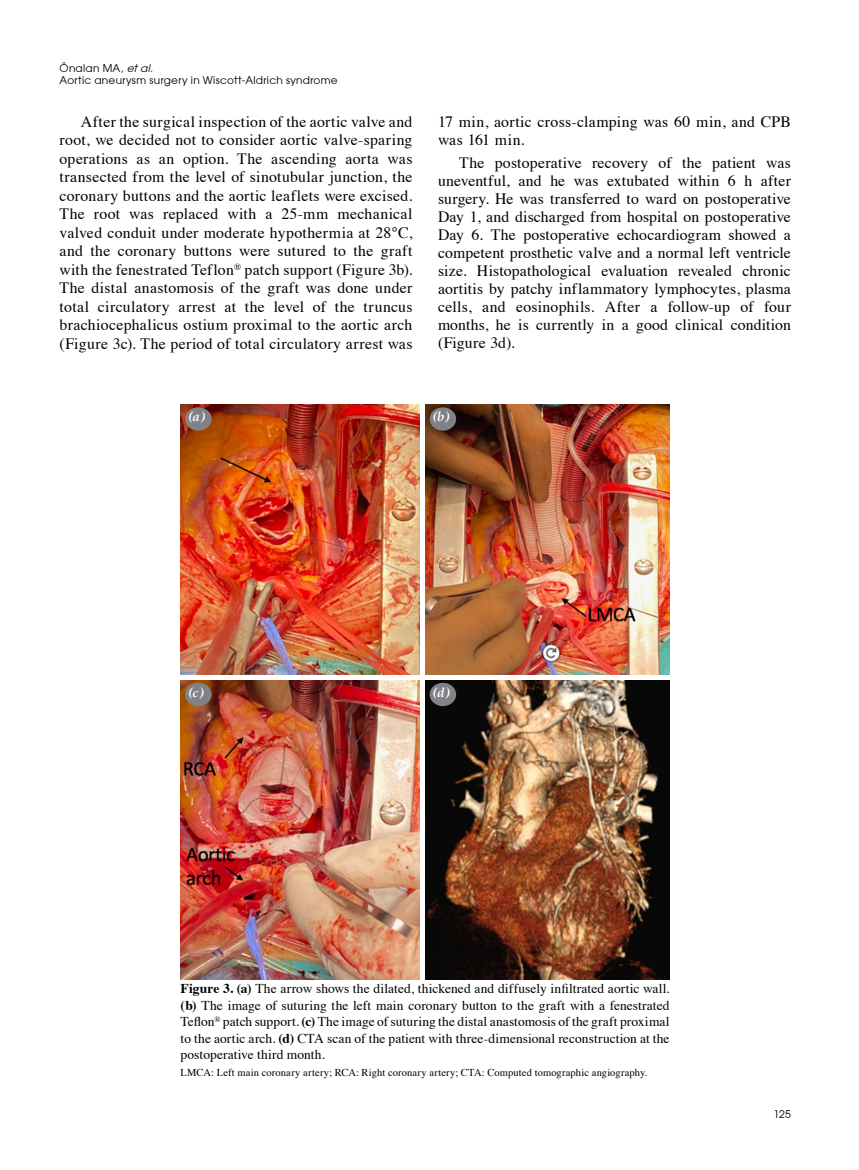
<style>
.page{position:relative;width:859px;height:1170px;background:#fff}
.page>*{position:absolute;margin:0;border:0;box-sizing:border-box;transform-origin:0 0}
.t1{font:15.75px/18.5px "Times";letter-spacing:.015em;color:#000;text-align:justify}
.t2{font:13.5px/16.5px "Times";letter-spacing:.005em;color:#000;text-align:justify}
.t3{font:italic 700 13.5px "Palatino";color:#fff}
.t4{font:10.5px "Times";letter-spacing:.015em;color:#000}
.t5{font:10.5px/12.6px "Avant Garde";letter-spacing:.03em;color:#000}
.s1{font-style:italic}
.s2{font-weight:700}
</style>
<div class="page">
<img style="left:181px;top:404px;width:489px;height:575px">
<div style="left:420px;top:403px;width:5px;height:577px;background:#fff"></div>
<hr style="left:180px;top:675px;width:491px;height:4px;background:#fff">
<div style="left:185px;top:407px;width:27px;height:23px;background:#808285;border-radius:50%"></div>
<div style="left:185px;top:682px;width:27px;height:24px;background:#808285;border-radius:50%"></div>
<div style="left:430px;top:407px;width:26px;height:23px;background:#808285;border-radius:50%"></div>
<div style="left:430px;top:682px;width:26px;height:24px;background:#808285;border-radius:50%"></div>
<p class="t5" style="left:60px;top:61px;width:280px">Önalan MA, <span class="s1">etal.<br></span>Aortic aneurysm surgery in Wiscott-Aldrich syndrome</p>
<p class="t1" style="left:60px;top:111px;width:354px;text-indent:21px">After the surgical inspection of the aortic valve and root, we decided not to consider aortic valve-sparing operations as an option. The ascending aorta was transected from the level of sinotubular junction, the coronary buttons and the aortic leaflets were excised.<br>The root was replaced with a 25-mm mechanical valved conduit under moderate hypothermia at 28°C, and the coronary buttons were sutured to the graft with the fenestrated Teflon<sup>®</sup> patch support (Figure 3b).<br>The distal anastomosis of the graft was done under total circulatory arrest at the level of the truncus brachiocephalicus ostium proximal to the aortic arch (Figure 3c). The period of total circulatory arrest was</p>
<p class="t1" style="left:438px;top:111px;width:354px;line-height:18px">17 min, aortic cross-clamping was 60 min, and CPB was 161 min.</p>
<p class="t1" style="left:438px;top:153px;width:354px;line-height:18px;text-indent:21px">The postoperative recovery of the patient was uneventful, and he was extubated within 6 h after surgery. He was transferred to ward on postoperative Day 1, and discharged from hospital on postoperative Day 6. The postoperative echocardiogram showed a competent prosthetic valve and a normal left ventricle size. Histopathological evaluation revealed chronic aortitis by patchy inflammatory lymphocytes, plasma cells, and eosinophils. After a follow-up of four months, he is currently in a good clinical condition (Figure 3d).</p>
<p class="t3" style="left:188px;top:405px;width:18px">(a)</p>
<p class="t3" style="left:188px;top:681px;width:16px">(c)</p>
<p class="t3" style="left:433px;top:405px;width:17px">(b)</p>
<p class="t3" style="left:433px;top:681px;width:18px">(d)</p>
<p class="t2" style="left:181px;top:979px;width:490px"><span class="s2">Figure 3. (a)</span> The arrow shows the dilated, thickened and diffusely infiltrated aortic wall. <span class="s2">(b)</span> The image of suturing the left main coronary button to the graft with a fenestrated Teflon<sup>®</sup> patch support. <span class="s2">(c)</span> The image of suturing the distal anastomosis of the graft proximal to the aortic arch. <span class="s2">(d)</span> CTA scan of the patient with three-dimensional reconstruction at the postoperative third month.</p>
<p class="t4" style="left:181px;top:1062px;width:468px">LMCA: Left main coronary artery; RCA: Right coronary artery; CTA: Computed tomographic angiography.</p>
<p class="t5" style="left:774px;top:1107px;width:19px">125</p>
</div>
